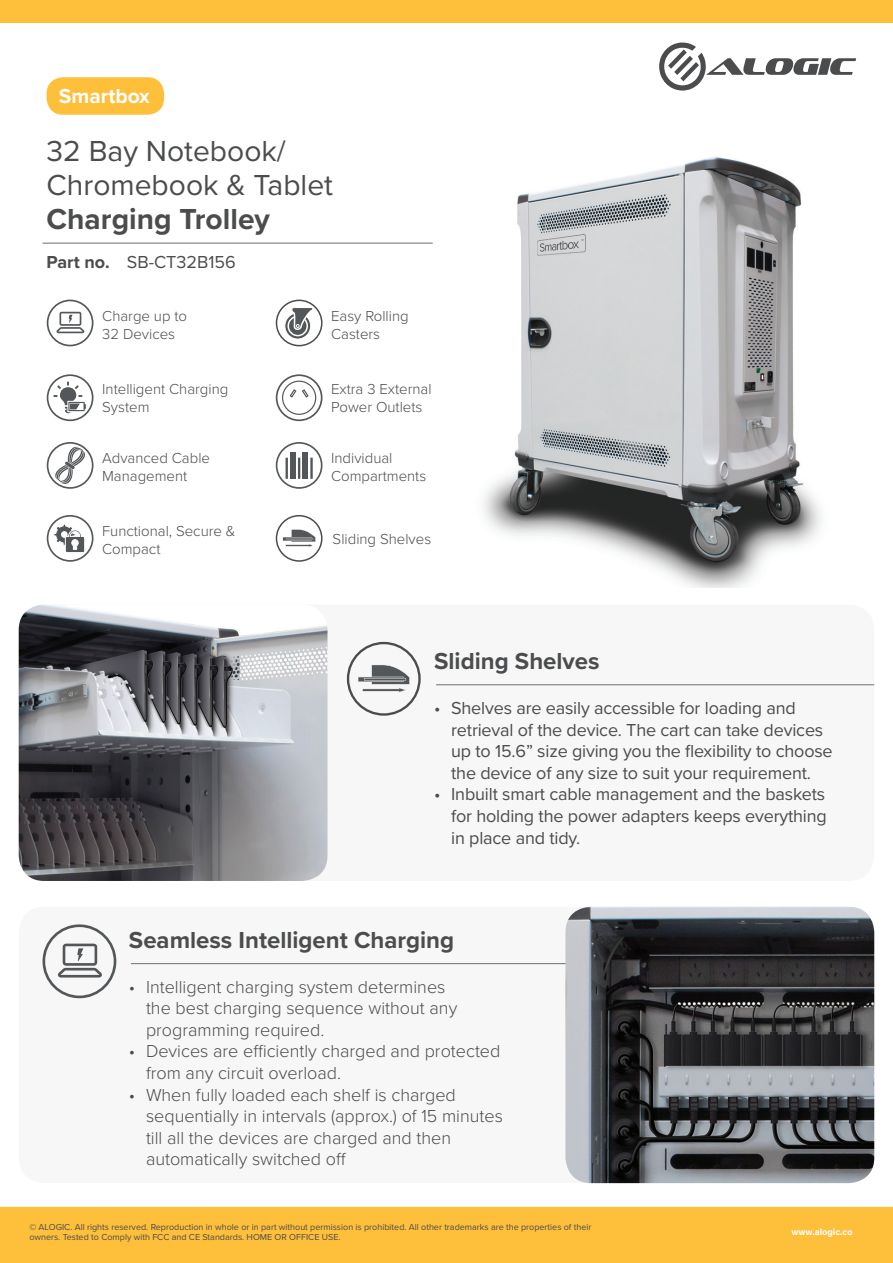
<style>
.page{position:relative;width:893px;height:1263px;background:#fff}
.page>*{position:absolute;margin:0;border:0;box-sizing:border-box;transform-origin:0 0}
.t1{font:30px/34.3px "Proxima Nova";color:#4b4c4d}
.t2{font:700 30px "Proxima Nova";color:#4b4c4d}
.t3{font:700 24px "Proxima Nova";color:#4b4c4d}
.t4{font:700 21px "Proxima Nova";color:#fff}
.t5{font:300 18px/21.6px "Proxima Nova";color:#4b4c4d}
.t6{font:18px/21.6px "Proxima Nova";letter-spacing:-.01em;color:#4b4c4d}
.t7{font:300 15px/18px "Proxima Nova";color:#4b4c4d}
.t8{font:9px/10.8px "Proxima Nova";color:#4b4c4d}
.t9{font:700 9px "Acumin Pro";color:#fff}
.s1{font-weight:700}
</style>
<div class="page">
<div style="left:0;top:1207px;width:893px;height:56px;background:#febf3b"></div>
<div style="left:0;top:0;width:893px;height:22px;background:#febf3b"></div>
<img style="left:482px;top:157px;width:340px;height:431px">
<div style="left:47px;top:77px;width:117px;height:38px;background:#febf3b;border-radius:16px"></div>
<hr style="left:43px;top:243px;width:390px;height:1px;background:#6c6d70">
<svg style="left:659px;top:42px;width:197px;height:49px"></svg>
<div style="left:19px;top:604px;width:855px;height:277px;background:#f7f7f7;border-radius:26px"></div>
<svg style="left:276px;top:374px;width:46px;height:47px"></svg>
<svg style="left:285px;top:313px;width:26px;height:26px"></svg>
<div style="left:284px;top:313px;width:27px;height:26px;border:1px solid #fff;border-radius:50%"></div>
<svg style="left:288px;top:316px;width:19px;height:20px"></svg>
<div style="left:287px;top:316px;width:21px;height:20px;border:2px solid #fff;border-radius:50%"></div>
<svg style="left:289px;top:306px;width:26px;height:26px"></svg>
<div style="left:276px;top:300px;width:46px;height:46px;border:2px solid #4b4c4d;border-radius:50%"></div>
<svg style="left:47px;top:300px;width:46px;height:46px"></svg>
<svg style="left:47px;top:442px;width:46px;height:47px"></svg>
<svg style="left:276px;top:442px;width:46px;height:47px"></svg>
<hr style="left:286px;top:458px;width:2px;height:21px;background:#545759">
<hr style="left:298px;top:458px;width:2px;height:21px;background:#545759">
<div style="left:290px;top:452px;width:6px;height:27px;background:#545759"></div>
<hr style="left:310px;top:458px;width:3px;height:21px;background:#545759">
<div style="left:303px;top:452px;width:5px;height:27px;background:#545759"></div>
<svg style="left:47px;top:374px;width:46px;height:47px"></svg>
<svg style="left:47px;top:515px;width:46px;height:47px"></svg>
<div style="left:276px;top:515px;width:46px;height:47px;border:2px solid #4b4c4d;border-radius:50%"></div>
<svg style="left:286px;top:529px;width:30px;height:18px"></svg>
<hr style="left:436px;top:684px;width:438px;height:1px;background:#6c6d70">
<div style="left:347px;top:642px;width:74px;height:74px;border:2px solid #4b4c4d;border-radius:50%"></div>
<svg style="left:358px;top:665px;width:52px;height:28px"></svg>
<img style="left:19px;top:605px;width:309px;height:276px">
<div style="left:19px;top:907px;width:855px;height:276px;background:#f7f7f7;border-radius:26px"></div>
<hr style="left:131px;top:963px;width:532px;height:1px;background:#6c6d70">
<svg style="left:43px;top:924px;width:73px;height:74px"></svg>
<img style="left:565px;top:907px;width:309px;height:276px">
<p class="t4" style="left:59px;top:80px;width:92px">Smartbox</p>
<h1 class="t1" style="left:47px;top:132px;width:288px">32 Bay Notebook/<br>Chromebook &amp; Tablet</h1>
<h1 class="t2" style="left:47px;top:197px;width:225px">Charging Trolley</h1>
<p class="t6" style="left:47px;top:250px;width:191px"><span class="s1">Part no.</span> SB-CT32B156</p>
<p class="t7" style="left:102px;top:306px;width:86px">Charge up to<br>32 Devices</p>
<p class="t7" style="left:102px;top:380px;width:128px">Intelligent Charging<br>System</p>
<p class="t7" style="left:102px;top:448px;width:109px">Advanced Cable<br>Management</p>
<p class="t7" style="left:102px;top:521px;width:135px">Functional, Secure &amp;<br>Compact</p>
<p class="t7" style="left:331px;top:306px;width:79px">Easy Rolling<br>Casters</p>
<p class="t7" style="left:331px;top:380px;width:102px">Extra 3 External<br>Power Outlets</p>
<p class="t7" style="left:331px;top:448px;width:97px">Individual<br>Compartments</p>
<p class="t7" style="left:333px;top:529px;width:100px">Sliding Shelves</p>
<h2 class="t3" style="left:434px;top:643px;width:167px">Sliding Shelves</h2>
<p class="t6" style="left:451px;top:696px;width:383px;text-indent:-17px">• Shelves are easily accessible for loading and retrieval of the device. The cart can take devices up to 15.6” size giving you the flexibility to choose the device of any size to suit your requirement.</p>
<p class="t6" style="left:451px;top:783px;width:377px;text-align:justify;text-indent:-17px">• Inbuilt smart cable management and the baskets for holding the power adapters keeps everything in place and tidy.</p>
<h2 class="t3" style="left:129px;top:922px;width:327px">Seamless Intelligent Charging</h2>
<p class="t5" style="left:146px;top:975px;width:313px;text-indent:-17px">• Intelligent charging system determines the best charging sequence without any programming required.</p>
<p class="t5" style="left:146px;top:1040px;width:356px;text-indent:-17px">• Devices are efficiently charged and protected from any circuit overload.</p>
<p class="t5" style="left:146px;top:1083px;width:358px;text-indent:-17px">• When fully loaded each shelf is charged sequentially in intervals (approx.) of 15 minutes till all the devices are charged and then automatically switched off</p>
<p class="t8" style="left:29px;top:1221px;width:564px">© ALOGIC. All rights reserved. Reproduction in whole or in part without permission is prohibited. All other trademarks are the properties of their owners. Tested to Comply with FCC and CE Standards. HOME OR OFFICE USE.</p>
<p class="t9" style="left:791px;top:1225px;width:63px">www.alogic.co</p>
</div>
